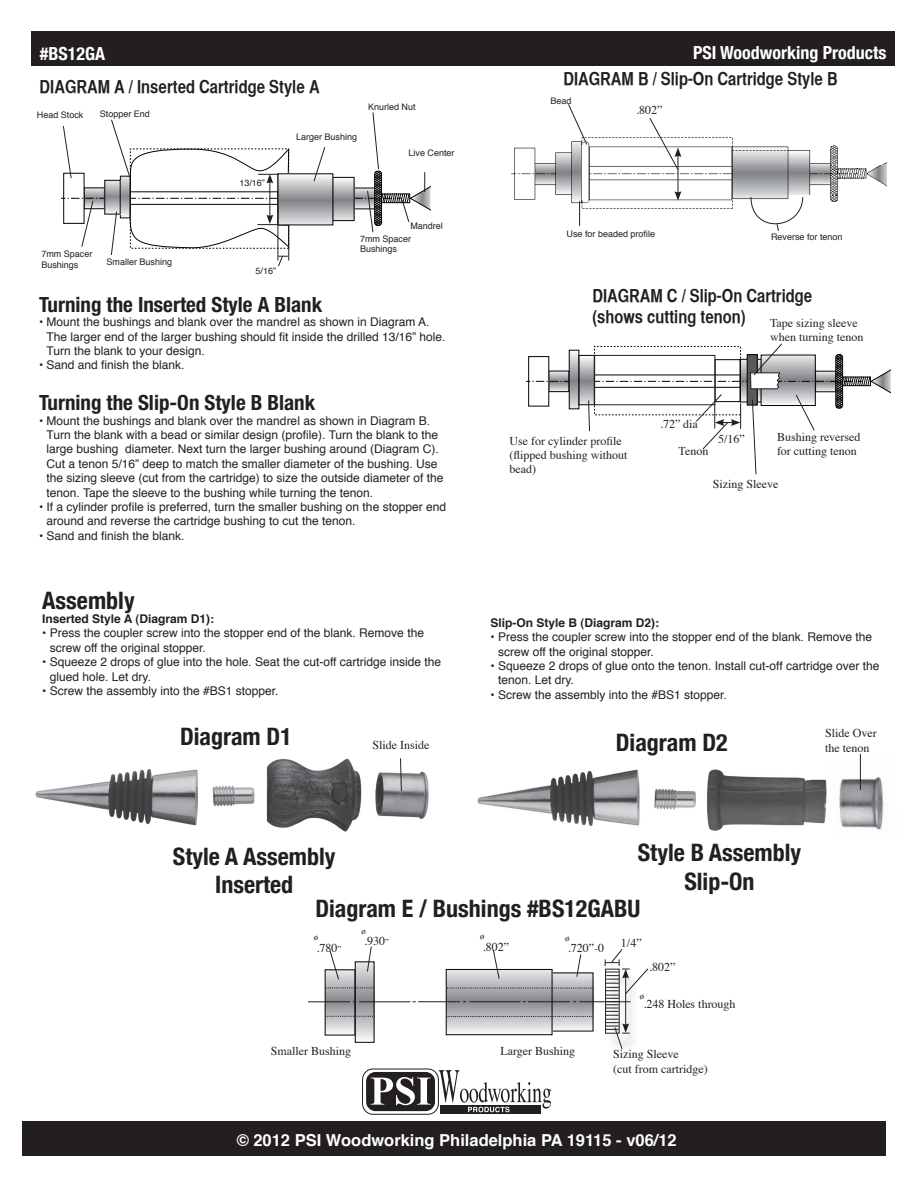
<style>
.page{position:relative;width:918px;height:1188px;background:#fff}
.page>*{position:absolute;margin:0;border:0;box-sizing:border-box;transform-origin:0 0}
.t1{font:700 condensed 24px/28.8px "Helvetica Neue";color:#231f20;text-align:center}
.t2{font:700 condensed 21px "Helvetica Neue";color:#231f20}
.t3{font:18px/21.6px "Helvetica CY Bold";color:#231f20}
.t4{font:700 condensed 18px "Helvetica Neue";color:#fff}
.t5{font:700 16.5px "Helvetica";color:#fff}
.t6{font:12px/14.4px "Helvetica";color:#231f20}
.t7{font:12px/14.4px "Times";color:#231f20}
.t8{font:700 12px "Helvetica";color:#231f20}
.t9{font:9px/10.8px "Helvetica";color:#231f20}
.t10{font:8.7px "Times";color:#231f20}
.s1{font-weight:700}
.s2{font-size:8.7px}
</style>
<div class="page">
<div style="left:362px;top:1069px;width:77px;height:46px;border:1px solid #231f20;border-radius:11px"></div>
<svg style="left:441px;top:1112px;width:100px;height:2px"></svg>
<svg style="left:366px;top:1070px;width:185px;height:42px"></svg>
<div style="left:32px;top:32px;width:864px;height:34px;background:#231f20"></div>
<div style="left:22px;top:1121px;width:864px;height:35px;background:#231f20"></div>
<img style="left:511px;top:137px;width:375px;height:73px">
<svg style="left:568px;top:104px;width:20px;height:41px"></svg>
<svg style="left:579px;top:201px;width:1px;height:25px"></svg>
<svg style="left:750px;top:196px;width:53px;height:35px"></svg>
<hr style="left:678px;top:155px;width:1px;height:39px;background:#231f20">
<svg style="left:675px;top:191px;width:6px;height:10px"></svg>
<svg style="left:649px;top:118px;width:32px;height:53px"></svg>
<img style="left:477px;top:769px;width:350px;height:62px">
<img style="left:839px;top:758px;width:45px;height:72px">
<img style="left:35px;top:758px;width:394px;height:74px">
<svg style="left:357px;top:963px;width:15px;height:77px"></svg>
<div style="left:355px;top:961px;width:19px;height:82px;border:1px solid #040503"></div>
<svg style="left:327px;top:971px;width:26px;height:62px"></svg>
<svg style="left:553px;top:974px;width:38px;height:55px;background:#b8b9bc"></svg>
<svg style="left:448px;top:971px;width:102px;height:62px;background:#b8babc"></svg>
<div style="left:446px;top:969px;width:106px;height:66px;border:1px solid #040503"></div>
<svg style="left:446px;top:1016px;width:146px;height:1px"></svg>
<svg style="left:447px;top:988px;width:147px;height:1px"></svg>
<svg style="left:325px;top:1016px;width:48px;height:1px"></svg>
<svg style="left:326px;top:988px;width:48px;height:1px"></svg>
<hr style="left:308px;top:1002px;width:42px;height:1px;background:#231f20">
<hr style="left:418px;top:1001px;width:42px;height:1px;background:#231f20">
<hr style="left:528px;top:1001px;width:42px;height:1px;background:#231f20">
<hr style="left:359px;top:1002px;width:51px;height:1px;background:#231f20">
<hr style="left:469px;top:1001px;width:52px;height:1px;background:#231f20">
<hr style="left:579px;top:1001px;width:52px;height:1px;background:#231f20">
<svg style="left:329px;top:951px;width:10px;height:29px"></svg>
<svg style="left:367px;top:946px;width:5px;height:26px"></svg>
<svg style="left:493px;top:950px;width:7px;height:29px"></svg>
<svg style="left:576px;top:954px;width:5px;height:23px"></svg>
<svg style="left:400px;top:758px;width:2px;height:34px"></svg>
<hr style="left:860px;top:754px;width:1px;height:36px;background:#231f20">
<svg style="left:605px;top:949px;width:44px;height:101px"></svg>
<svg style="left:61px;top:112px;width:369px;height:155px"></svg>
<svg style="left:526px;top:343px;width:365px;height:132px"></svg>
<h3 class="t4" style="left:40px;top:42px;width:67px">#BS12GA</h3>
<h3 class="t4" style="left:693px;top:42px;width:195px">PSI Woodworking Products</h3>
<h3 class="t3" style="left:40px;top:76px;width:282px">DIAGRAM A / Inserted Cartridge Style A</h3>
<h3 class="t3" style="left:563px;top:68px;width:276px">DIAGRAM B / Slip-On Cartridge Style B</h3>
<p class="t9" style="left:550px;top:96px;width:23px">Bead</p>
<p class="t9" style="left:368px;top:102px;width:49px">Knurled Nut</p>
<p class="t7" style="left:636px;top:102px;width:28px">.802”</p>
<p class="t9" style="left:37px;top:110px;width:48px">Head Stock</p>
<p class="t9" style="left:100px;top:108px;width:52px">Stopper End</p>
<p class="t9" style="left:41px;top:249px;width:53px">7mm Spacer<br>Bushings</p>
<p class="t9" style="left:107px;top:256px;width:67px">Smaller Bushing</p>
<p class="t9" style="left:239px;top:178px;width:27px">13/16”</p>
<p class="t9" style="left:256px;top:266px;width:22px">5/16”</p>
<p class="t9" style="left:296px;top:132px;width:63px">Larger Bushing</p>
<p class="t9" style="left:409px;top:148px;width:48px">Live Center</p>
<p class="t9" style="left:410px;top:221px;width:34px">Mandrel</p>
<p class="t9" style="left:360px;top:233px;width:53px">7mm Spacer</p>
<p class="t9" style="left:360px;top:244px;width:39px">Bushings</p>
<h2 class="t2" style="left:39px;top:292px;width:285px">Turning the Inserted Style A Blank</h2>
<p class="t6" style="left:47px;top:315px;width:400px;text-indent:-8px">• Mount the bushings and blank over the mandrel as shown in Diagram A.<br>The larger end of the larger bushing should fit inside the drilled 13/16” hole.<br>Turn the blank to your design.</p>
<p class="t6" style="left:39px;top:358px;width:147px">• Sand and finish the blank.</p>
<h2 class="t2" style="left:39px;top:390px;width:278px">Turning the Slip-On Style B Blank</h2>
<p class="t6" style="left:47px;top:414px;width:398px;text-indent:-8px">• Mount the bushings and blank over the mandrel as shown in Diagram B.<br>Turn the blank with a bead or similar design (profile). Turn the blank to the large bushing diameter. Next turn the larger bushing around (Diagram C).<br>Cut a tenon 5/16” deep to match the smaller diameter of the bushing. Use the sizing sleeve (cut from the cartridge) to size the outside diameter of the tenon. Tape the sleeve to the bushing while turning the tenon.</p>
<p class="t6" style="left:47px;top:500px;width:401px;text-indent:-8px">• If a cylinder profile is preferred, turn the smaller bushing on the stopper end around and reverse the cartridge bushing to cut the tenon.</p>
<p class="t6" style="left:39px;top:529px;width:147px">• Sand and finish the blank.</p>
<h1 class="t1" style="left:42px;top:585px;width:94px">Assembly</h1>
<p class="t8" style="left:42px;top:609px;width:173px">Inserted Style A (Diagram D1):</p>
<p class="t6" style="left:50px;top:626px;width:376px;text-indent:-8px"><span class="s1">•</span> Press the coupler screw into the stopper end of the blank. Remove the screw off the original stopper.</p>
<p class="t6" style="left:50px;top:655px;width:393px;text-indent:-8px">• Squeeze 2 drops of glue into the hole. Seat the cut-off cartridge inside the glued hole. Let dry.</p>
<p class="t6" style="left:42px;top:684px;width:238px">• Screw the assembly into the #BS1 stopper.</p>
<p class="t9" style="left:567px;top:229px;width:90px">Use for beaded profile</p>
<p class="t9" style="left:771px;top:232px;width:73px">Reverse for tenon</p>
<h3 class="t3" style="left:592px;top:284px;width:222px">DIAGRAM C / Slip-On Cartridge (shows cutting tenon)</h3>
<p class="t7" style="left:770px;top:314px;width:95px">Tape sizing sleeve when turning tenon</p>
<p class="t7" style="left:509px;top:432px;width:120px">Use for cylinder profile (flipped bushing without bead)</p>
<p class="t7" style="left:660px;top:415px;width:39px">.72” dia</p>
<p class="t7" style="left:718px;top:431px;width:28px">5/16”</p>
<p class="t7" style="left:777px;top:429px;width:85px">Bushing reversed for cutting tenon</p>
<p class="t7" style="left:713px;top:476px;width:67px">Sizing Sleeve</p>
<p class="t7" style="left:679px;top:443px;width:31px">Tenon</p>
<p class="t8" style="left:490px;top:613px;width:170px">Slip-On Style B (Diagram D2):</p>
<p class="t6" style="left:498px;top:630px;width:376px;text-indent:-8px"><span class="s1">•</span> Press the coupler screw into the stopper end of the blank. Remove the screw off the original stopper.</p>
<p class="t6" style="left:498px;top:659px;width:383px;text-indent:-8px">• Squeeze 2 drops of glue onto the tenon. Install cut-off cartridge over the tenon. Let dry.</p>
<p class="t6" style="left:490px;top:688px;width:238px">• Screw the assembly into the #BS1 stopper.</p>
<h1 class="t1" style="left:180px;top:722px;width:113px">Diagram D1</h1>
<h1 class="t1" style="left:173px;top:841px;width:164px">Style A Assembly<br>Inserted</h1>
<p class="t7" style="left:373px;top:736px;width:58px">Slide Inside</p>
<p class="t7" style="left:825px;top:725px;width:53px">Slide Over the tenon</p>
<h1 class="t1" style="left:616px;top:728px;width:113px">Diagram D2</h1>
<h1 class="t1" style="left:638px;top:838px;width:165px">Style B Assembly<br>Slip-On</h1>
<h1 class="t1" style="left:315px;top:893px;width:327px">Diagram E / Bushings #BS12GABU</h1>
<p class="t10" style="left:314px;top:929px;width:6px">ø</p>
<p class="t7" style="left:316px;top:940px;width:26px">.780<span class="s2">”</span></p>
<p class="t10" style="left:361px;top:923px;width:6px">ø</p>
<p class="t10" style="left:480px;top:928px;width:6px">ø</p>
<p class="t10" style="left:565px;top:930px;width:6px">ø</p>
<p class="t7" style="left:364px;top:933px;width:26px">.930<span class="s2">”</span></p>
<p class="t7" style="left:621px;top:934px;width:22px">1/4”</p>
<p class="t7" style="left:483px;top:938px;width:28px">.802”</p>
<p class="t7" style="left:568px;top:940px;width:38px">.720”-0</p>
<p class="t7" style="left:649px;top:959px;width:28px">.802”</p>
<p class="t10" style="left:640px;top:988px;width:6px">ø</p>
<p class="t7" style="left:643px;top:995px;width:94px">.248 Holes through</p>
<p class="t7" style="left:271px;top:1043px;width:82px">Smaller Bushing</p>
<p class="t7" style="left:500px;top:1043px;width:76px">Larger Bushing</p>
<p class="t7" style="left:613px;top:1046px;width:96px">Sizing Sleeve<br>(cut from cartridge)</p>
<h3 class="t5" style="left:237px;top:1127px;width:442px">© 2012 PSI Woodworking Philadelphia PA 19115 - v06/12</h3>
</div>
